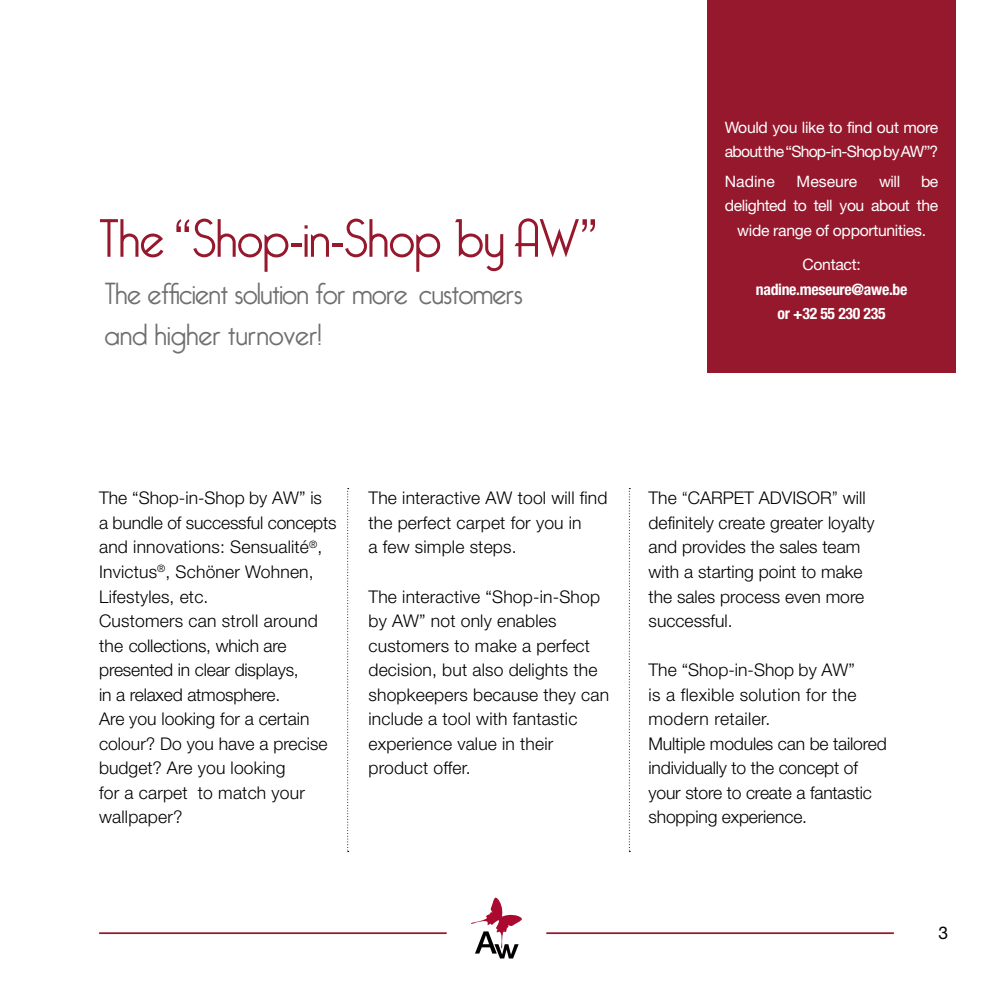
<style>
.page{position:relative;width:993px;height:993px;background:#fff}
.page>*{position:absolute;margin:0;border:0;box-sizing:border-box;transform-origin:0 0}
.t1{font:300 52.5px "Bellerose";color:#96182d}
.t2{font:300 29.75px/40.2px "Bellerose";letter-spacing:-.01em;color:#706f6f}
.t3{font:300 17.5px/24.5px "Helvetica Neue";color:#000}
.t4{font:17.5px "Helvetica Neue";color:#000}
.t5{font:15.75px "Helvetica Neue";letter-spacing:-.02em;color:#fff}
.t6{font:15.75px/24.5px "Helvetica Neue";letter-spacing:-.04em;color:#fff}
.t7{font:700 condensed 15.75px/24.5px "Helvetica Neue";letter-spacing:-.02em;color:#fff;text-align:center}
.t8{font:15.75px "Helvetica Neue";color:#fff}
.s1{font-family:"Helvetica Neue"}
.s2{font-stretch:condensed}
</style>
<div class="page">
<hr style="left:99px;top:931px;width:347px;height:2px;background:#96182d">
<hr style="left:546px;top:931px;width:347px;height:2px;background:#96182d">
<svg style="left:471px;top:897px;width:50px;height:61px"></svg>
<div style="left:707px;top:0;width:248px;height:372px;background:#96182d"></div>
<svg style="left:347px;top:488px;width:1px;height:363px"></svg>
<svg style="left:628px;top:488px;width:2px;height:363px"></svg>
<h1 class="t1" style="left:99px;top:208px;width:500px">The <span class="s1">“</span>Shop-in-Shop by AW<span class="s1">”</span></h1>
<h2 class="t2" style="left:105px;top:275px;width:419px">The efficient solution for more customers and higher turnover!</h2>
<p class="t6" style="left:724px;top:115px;width:215px">Would you like to find out more about the “Shop-in-Shop by AW”?</p>
<p class="t5" style="left:724px;top:172px;width:51px">Nadine</p>
<p class="t8" style="left:796px;top:172px;width:62px">Meseure</p>
<p class="t5" style="left:878px;top:172px;width:23px">will</p>
<p class="t5" style="left:920px;top:172px;width:19px">be</p>
<p class="t5" style="left:724px;top:196px;width:215px">delighted to tell you about the</p>
<p class="t5" style="left:737px;top:221px;width:190px">wide range of opportunities.</p>
<p class="t5" style="left:802px;top:255px;width:60px">Contact:</p>
<p class="t7" style="left:755px;top:276px;width:153px">nadine.meseure@awe.be or +32 55 230 235</p>
<p class="t3" style="left:99px;top:485px;width:239px">The “Shop-in-Shop by AW” is<br>a bundle of successful concepts and innovations: Sensualité<sup>®</sup>,<br>Invictus<sup>®</sup>, Schöner Wohnen,<br>Lifestyles, etc.<br>Customers can stroll around the collections, which are presented in clear displays,<br>in a relaxed atmosphere.<br>Are you looking for a certain colour? Do you have a precise budget? Are you looking<br>for a carpet to match your wallpaper?</p>
<p class="t3" style="left:368px;top:485px;width:240px">The interactive AW tool will find the perfect carpet for you in<br>a few simple steps.</p>
<p class="t3" style="left:368px;top:583px;width:242px">The interactive “Shop-in-Shop by AW” not only enables customers to make a perfect decision, but also delights the shopkeepers because they can include a tool with fantastic experience value in their product offer.</p>
<p class="t3" style="left:648px;top:485px;width:227px">The <span class="s2">“</span>CARPET ADVISOR<span class="s2">”</span> will definitely create greater loyalty and provides the sales team with a starting point to make the sales process even more successful.</p>
<p class="t3" style="left:648px;top:657px;width:239px">The “Shop-in-Shop by AW”<br>is a flexible solution for the modern retailer.<br>Multiple modules can be tailored individually to the concept of your store to create a fantastic shopping experience.</p>
<p class="t4" style="left:938px;top:922px;width:11px">3</p>
</div>
